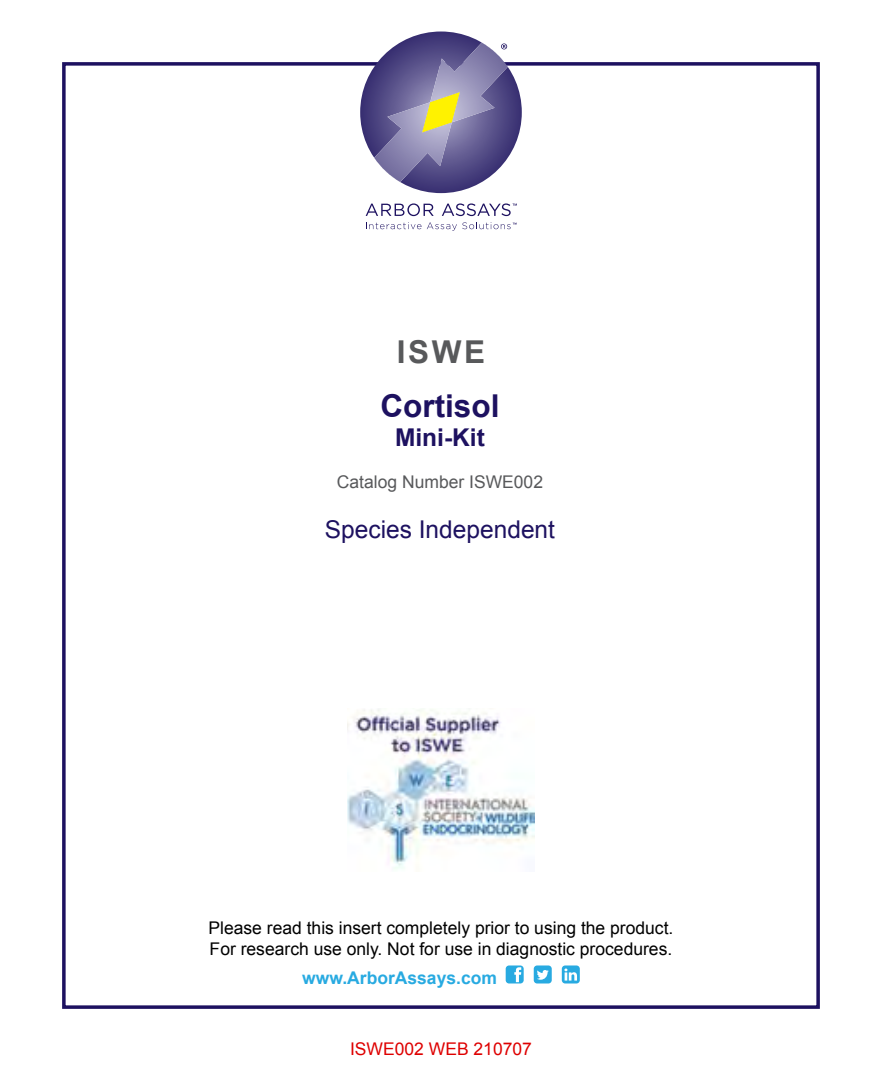
<style>
.page{position:relative;width:882px;height:1071px;background:#fff}
.page>*{position:absolute;margin:0;border:0;box-sizing:border-box;transform-origin:0 0}
.t1{font:700 31.5px "Arial";color:#1d1160}
.t2{font:700 31.5px "Arial";color:#58595b}
.t3{font:24.5px "Arial";color:#1d1160}
.t4{font:700 24.5px "Arial";color:#1d1160}
.t5{font:17.5px/21px "Arial";color:#000}
.t6{font:17.5px "Arial";color:#58595b}
.t7{font:700 17.5px "Arial";color:#28aae1}
.t8{font:17.5px "Arial";color:#de0000}
</style>
<div class="page">
<div style="left:62px;top:62px;width:758px;height:947px;border:4px solid #1d1160"></div>
<svg style="left:534px;top:965px;width:18px;height:19px"></svg>
<svg style="left:506px;top:965px;width:18px;height:19px"></svg>
<svg style="left:562px;top:965px;width:18px;height:19px"></svg>
<svg style="left:366px;top:203px;width:68px;height:13px"></svg>
<svg style="left:442px;top:203px;width:75px;height:13px"></svg>
<svg style="left:366px;top:222px;width:55px;height:7px"></svg>
<svg style="left:427px;top:222px;width:90px;height:9px"></svg>
<svg style="left:360px;top:32px;width:162px;height:161px"></svg>
<img style="left:348px;top:709px;width:186px;height:160px">
<h1 class="t2" style="left:397px;top:331px;width:90px">ISWE</h1>
<h1 class="t1" style="left:381px;top:385px;width:121px">Cortisol</h1>
<h2 class="t4" style="left:395px;top:421px;width:91px">Mini-Kit</h2>
<p class="t6" style="left:337px;top:470px;width:208px">Catalog Number ISWE002</p>
<h2 class="t3" style="left:325px;top:514px;width:232px">Species Independent</h2>
<p class="t5" style="left:209px;top:917px;width:466px">Please read this insert completely prior to using the product.<br>For research use only. Not for use in diagnostic procedures.</p>
<p class="t7" style="left:302px;top:966px;width:196px">www.ArborAssays.com</p>
<p class="t8" style="left:350px;top:1037px;width:183px">ISWE002 WEB 210707</p>
</div>
